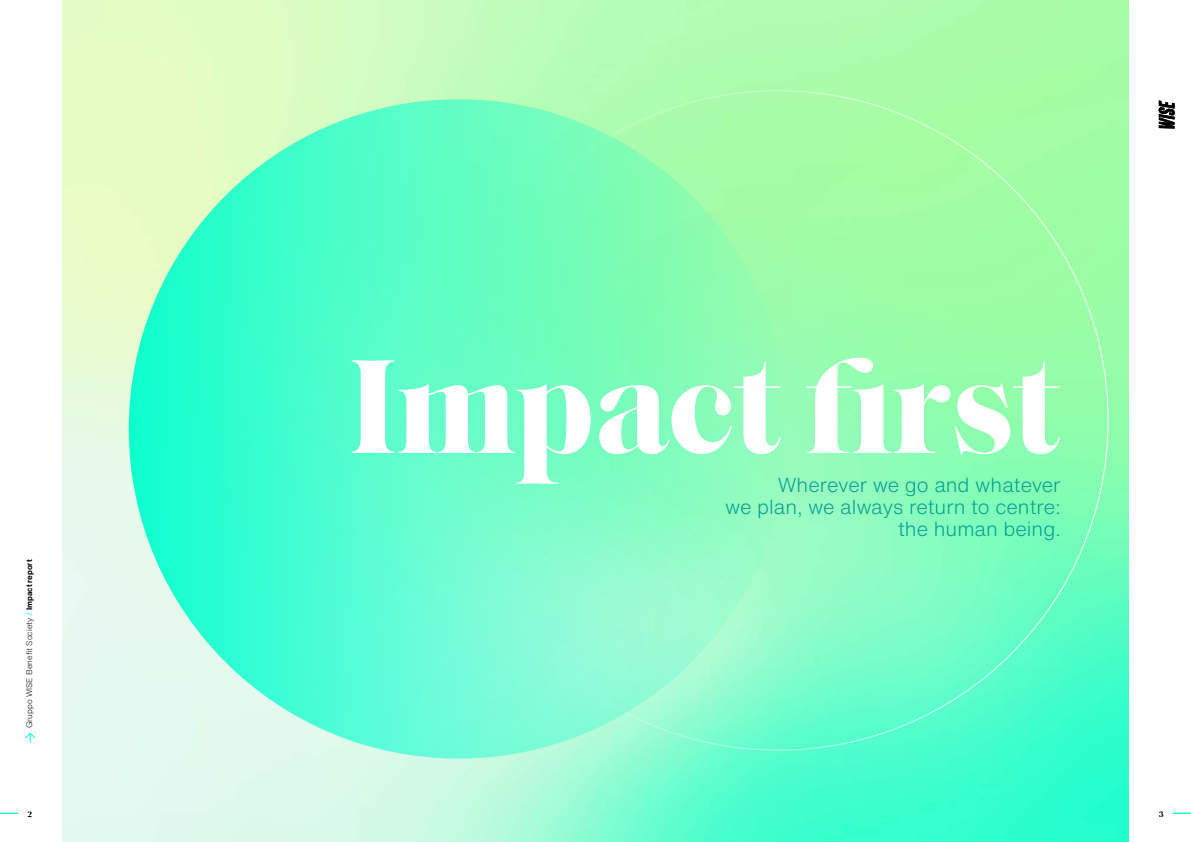
<style>
.page{position:relative;width:1191px;height:842px;background:#fff}
.page>*{position:absolute;margin:0;border:0;box-sizing:border-box;transform-origin:0 0}
.t1{font:700 136.2px "Saol Display";color:#fff}
.t2{font:300 20px/22px "Helvetica Now Text";color:#009e90;text-align:right}
.t3{font:300 8px "Helvetica Now Text";color:#000}
.t4{font:500 8px "Saol Display";color:#000}
.s1{font-weight:400;color:#00ffcd}
.s2{font-weight:700}
</style>
<div class="page">
<svg style="left:25px;top:733px;width:11px;height:10px"></svg>
<img style="left:62px;top:0;width:1066px;height:842px">
<svg style="left:129px;top:99px;width:659px;height:660px;background:#63fcc8"></svg>
<svg style="left:0;top:813px;width:18px;height:1px"></svg>
<svg style="left:1172px;top:813px;width:19px;height:1px"></svg>
<svg style="left:1158px;top:100px;width:16px;height:29px"></svg>
<p class="t3" style="left:23px;top:728px;width:170px;rotate:-90deg">Gruppo WISE Benefit Society <span class="s1">/</span> <span class="s2">Impact report</span></p>
<h1 class="t1" style="left:349px;top:304px;width:713px">Impact first</h1>
<p class="t2" style="left:725px;top:473px;width:337px">Wherever we go and whatever<br>we plan, we always return to centre: the human being.</p>
<p class="t4" style="left:28px;top:808px;width:6px">2</p>
<p class="t4" style="left:1159px;top:808px;width:6px">3</p>
</div>
